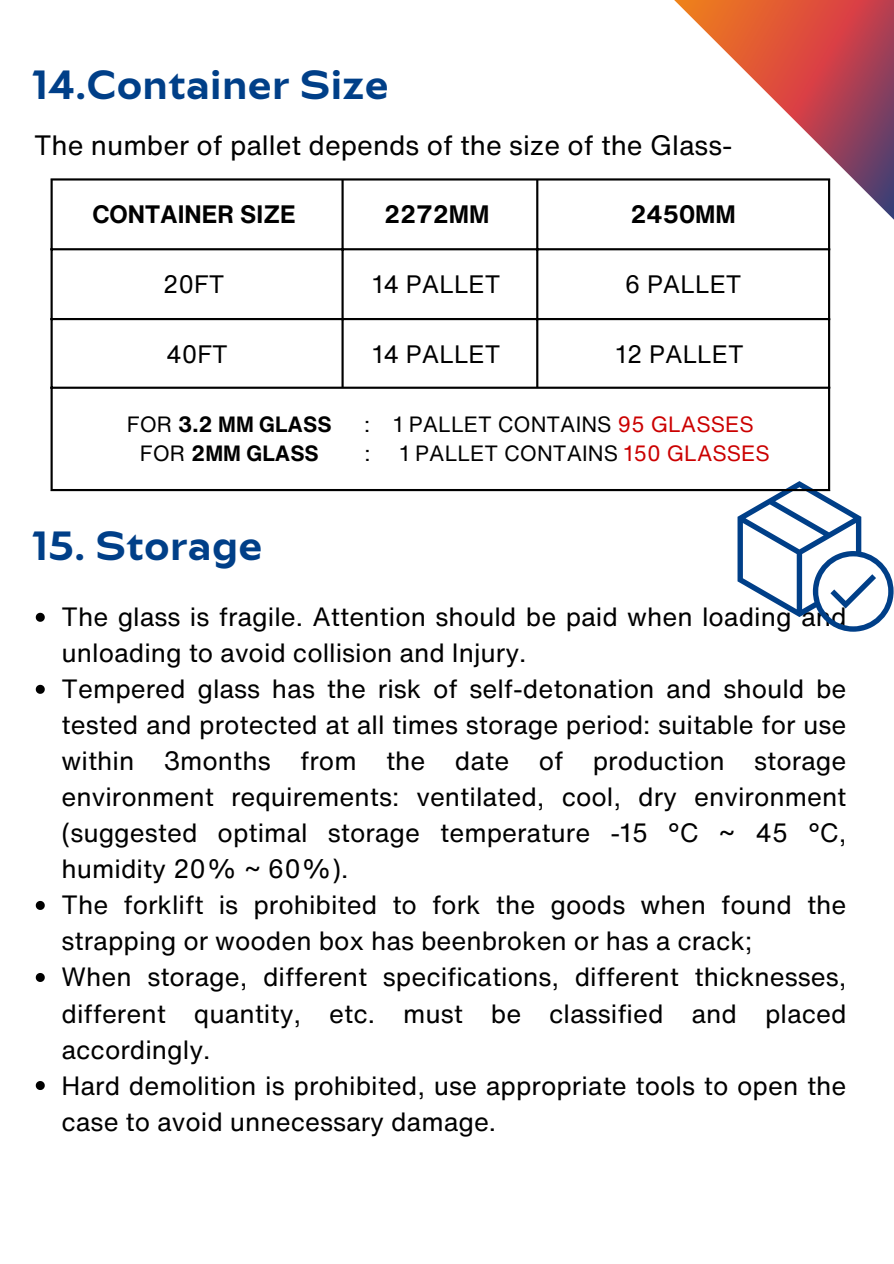
<style>
.page{position:relative;width:894px;height:1264px;background:#fff}
.page>*{position:absolute;margin:0;border:0;box-sizing:border-box;transform-origin:0 0}
.t1{font:700 37.5px "Bw Aleta No 20 DEMO";letter-spacing:.01em;color:#003f88}
.t2{font:27.3px "Helvetica Now Text";color:#000}
.t3{font:25.8px/36px "Helvetica Now Text";color:#000}
.t4{font:24.45px "Helvetica Now Text";color:#000}
.t5{font:700 24.45px "Helvetica Now Text";color:#000}
.t6{font:21.45px "Helvetica Now Text";color:#000}
.t7{font:700 21.45px "Helvetica Now Text";color:#000}
.s1{font-weight:400}
.s2{color:#cb0000}
</style>
<div class="page">
<svg style="left:650px;top:0;width:243px;height:245px"></svg>
<svg style="left:36px;top:612px;width:9px;height:9px"></svg>
<svg style="left:36px;top:684px;width:9px;height:9px"></svg>
<svg style="left:36px;top:900px;width:9px;height:9px"></svg>
<svg style="left:36px;top:973px;width:9px;height:8px"></svg>
<svg style="left:36px;top:1081px;width:9px;height:8px"></svg>
<svg style="left:737px;top:481px;width:156px;height:150px"></svg>
<hr style="left:51px;top:180px;width:2px;height:309px;background:#000">
<hr style="left:341px;top:180px;width:2px;height:206px;background:#000">
<hr style="left:536px;top:180px;width:2px;height:206px;background:#000">
<hr style="left:827px;top:180px;width:2px;height:309px;background:#000">
<hr style="left:51px;top:178px;width:778px;height:2px;background:#000">
<hr style="left:51px;top:248px;width:778px;height:2px;background:#000">
<hr style="left:51px;top:318px;width:778px;height:2px;background:#000">
<hr style="left:51px;top:386px;width:778px;height:3px;background:#000">
<hr style="left:51px;top:489px;width:778px;height:2px;background:#000">
<p class="t1" style="left:32px;top:62px;width:357px">14.Container Size</p>
<p class="t2" style="left:34px;top:124px;width:699px">The number of pallet depends of the size of the Glass-</p>
<p class="t5" style="left:92px;top:196px;width:204px">CONTAINER SIZE</p>
<p class="t5" style="left:384px;top:196px;width:107px">2272MM</p>
<p class="t5" style="left:630px;top:196px;width:107px">2450MM</p>
<p class="t4" style="left:163px;top:266px;width:63px">20FT</p>
<p class="t4" style="left:372px;top:266px;width:129px">14 PALLET</p>
<p class="t4" style="left:624px;top:266px;width:118px">6 PALLET</p>
<p class="t4" style="left:166px;top:336px;width:63px">40FT</p>
<p class="t4" style="left:372px;top:336px;width:129px">14 PALLET</p>
<p class="t4" style="left:615px;top:336px;width:129px">12 PALLET</p>
<p class="t7" style="left:127px;top:408px;width:206px"><span class="s1">FOR</span> 3.2 MM GLASS</p>
<p class="t6" style="left:364px;top:408px;width:391px">: 1 PALLET CONTAINS <span class="s2">95 GLASSES</span></p>
<h1 class="t7" style="left:140px;top:437px;width:180px"><span class="s1">FOR</span> 2MM GLASS</h1>
<h1 class="t6" style="left:364px;top:437px;width:8px">:</h1>
<h1 class="t6" style="left:399px;top:437px;width:371px">1 PALLET CONTAINS <span class="s2">150 GLASSES</span></h1>
<p class="t1" style="left:32px;top:523px;width:231px">15. Storage</p>
<p class="t3" style="left:62px;top:598px;width:786px">The glass is fragile. Attention should be paid when loading and unloading to avoid collision and Injury.</p>
<h1 class="t3" style="left:62px;top:670px;width:786px;text-align:justify">Tempered glass has the risk of self-detonation and should be tested and protected at all times storage period: suitable for use within 3months from the date of production storage environment requirements: ventilated, cool, dry environment (suggested optimal storage temperature -15 °C ~ 45 °C, humidity 20% ~ 60%).</h1>
<p class="t3" style="left:62px;top:886px;width:786px">The forklift is prohibited to fork the goods when found the strapping or wooden box has beenbroken or has a crack;</p>
<p class="t3" style="left:62px;top:958px;width:786px;text-align:justify">When storage, different specifications, different thicknesses, different quantity, etc. must be classified and placed accordingly.</p>
<p class="t3" style="left:62px;top:1066px;width:786px">Hard demolition is prohibited, use appropriate tools to open the case to avoid unnecessary damage.</p>
</div>
